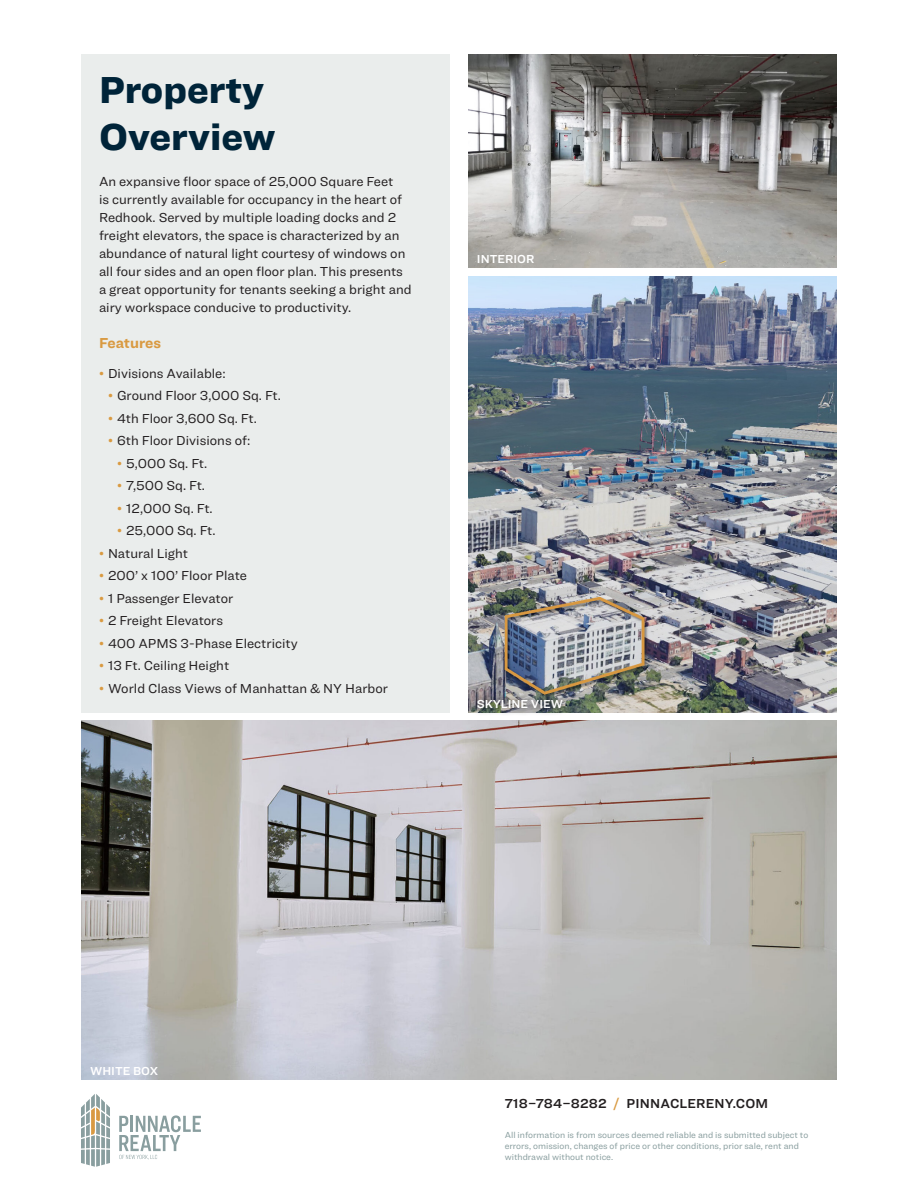
<style>
.page{position:relative;width:918px;height:1188px;background:#fff}
.page>*{position:absolute;margin:0;border:0;box-sizing:border-box;transform-origin:0 0}
.Features__H2_26pt_Black_Dark_Blue{font:900 39px/46.8px "Ringside";color:#002439}
.Features__H2_26pt_Black_Dark_Blue-2{font:700 15px "Ringside";letter-spacing:-.005em;color:#d99a41}
.Features__H2_26pt_Black_Dark_Blue-3{font:13.5px/18px "Ringside";color:#231f20}
.t1{font:600 13.5px "Ringside";letter-spacing:.01em;color:#231f20}
.Features__Photo_Captions_8pt_Semibold_Pa{font:600 12px "Ringside";color:#fff}
.t2{font:9px/10.8px "Ringside";color:#889d9e}
.s1{color:#d99a41}
</style>
<div class="page">
<svg style="left:119px;top:1115px;width:82px;height:45px"></svg>
<svg style="left:81px;top:1094px;width:29px;height:73px"></svg>
<img style="left:468px;top:276px;width:369px;height:437px">
<img style="left:81px;top:721px;width:756px;height:358px">
<div style="left:81px;top:54px;width:369px;height:659px;background:#eaedec"></div>
<img style="left:468px;top:55px;width:369px;height:213px">
<svg style="left:471px;top:692px;width:99px;height:22px"></svg>
<p class="Features__H2_26pt_Black_Dark_Blue" style="left:99px;top:65px;width:178px">Property<br>Overview</p>
<p class="Features__H2_26pt_Black_Dark_Blue-3" style="left:99px;top:172px;width:314px">An expansive floor space of 25,000 Square Feet<br>is currently available for occupancy in the heart of Redhook. Served by multiple loading docks and 2 freight elevators, the space is characterized by an abundance of natural light courtesy of windows on all four sides and an open floor plan. This presents a great opportunity for tenants seeking a bright and airy workspace conducive to productivity.</p>
<p class="Features__H2_26pt_Black_Dark_Blue-2" style="left:99px;top:332px;width:63px">Features</p>
<p class="Features__H2_26pt_Black_Dark_Blue-3" style="left:99px;top:364px;width:128px"><span class="s1">•</span> Divisions Available:</p>
<p class="Features__H2_26pt_Black_Dark_Blue-3" style="left:108px;top:386px;width:175px"><span class="s1">•</span> Ground Floor 3,000 Sq. Ft.</p>
<p class="Features__H2_26pt_Black_Dark_Blue-3" style="left:108px;top:409px;width:150px"><span class="s1">•</span> 4th Floor 3,600 Sq. Ft.</p>
<p class="Features__H2_26pt_Black_Dark_Blue-3" style="left:108px;top:431px;width:144px"><span class="s1">•</span> 6th Floor Divisions of:</p>
<p class="Features__H2_26pt_Black_Dark_Blue-3" style="left:117px;top:454px;width:92px"><span class="s1">•</span> 5,000 Sq. Ft.</p>
<p class="Features__H2_26pt_Black_Dark_Blue-3" style="left:117px;top:476px;width:90px"><span class="s1">•</span> 7,500 Sq. Ft.</p>
<p class="Features__H2_26pt_Black_Dark_Blue-3" style="left:117px;top:499px;width:97px"><span class="s1">•</span> 12,000 Sq. Ft.</p>
<p class="Features__H2_26pt_Black_Dark_Blue-3" style="left:117px;top:521px;width:100px"><span class="s1">•</span> 25,000 Sq. Ft.</p>
<p class="Features__H2_26pt_Black_Dark_Blue-3" style="left:99px;top:544px;width:91px"><span class="s1">•</span> Natural Light</p>
<p class="Features__H2_26pt_Black_Dark_Blue-3" style="left:99px;top:566px;width:149px"><span class="s1">•</span> 200’ x 100’ Floor Plate</p>
<p class="Features__H2_26pt_Black_Dark_Blue-3" style="left:99px;top:589px;width:136px"><span class="s1">•</span> 1 Passenger Elevator</p>
<p class="Features__H2_26pt_Black_Dark_Blue-3" style="left:99px;top:611px;width:126px"><span class="s1">•</span> 2 Freight Elevators</p>
<p class="Features__H2_26pt_Black_Dark_Blue-3" style="left:99px;top:634px;width:200px"><span class="s1">•</span> 400 APMS 3-Phase Electricity</p>
<p class="Features__H2_26pt_Black_Dark_Blue-3" style="left:99px;top:656px;width:132px"><span class="s1">•</span> 13 Ft. Ceiling Height</p>
<p class="Features__H2_26pt_Black_Dark_Blue-3" style="left:99px;top:679px;width:290px"><span class="s1">•</span> World Class Views of Manhattan &amp; NY Harbor</p>
<p class="Features__Photo_Captions_8pt_Semibold_Pa" style="left:477px;top:250px;width:59px">INTERIOR</p>
<p class="Features__Photo_Captions_8pt_Semibold_Pa" style="left:477px;top:695px;width:88px">SKYLINE VIEW</p>
<p class="Features__Photo_Captions_8pt_Semibold_Pa" style="left:90px;top:1062px;width:70px">WHITE BOX</p>
<p class="t1" style="left:505px;top:1093px;width:265px">718–784–8282 <span class="s1">/</span> PINNACLERENY.COM</p>
<p class="t2" style="left:505px;top:1130px;width:305px">All information is from sources deemed reliable and is submitted subject to errors, omission, changes of price or other conditions, prior sale, rent and withdrawal without notice.</p>
</div>
